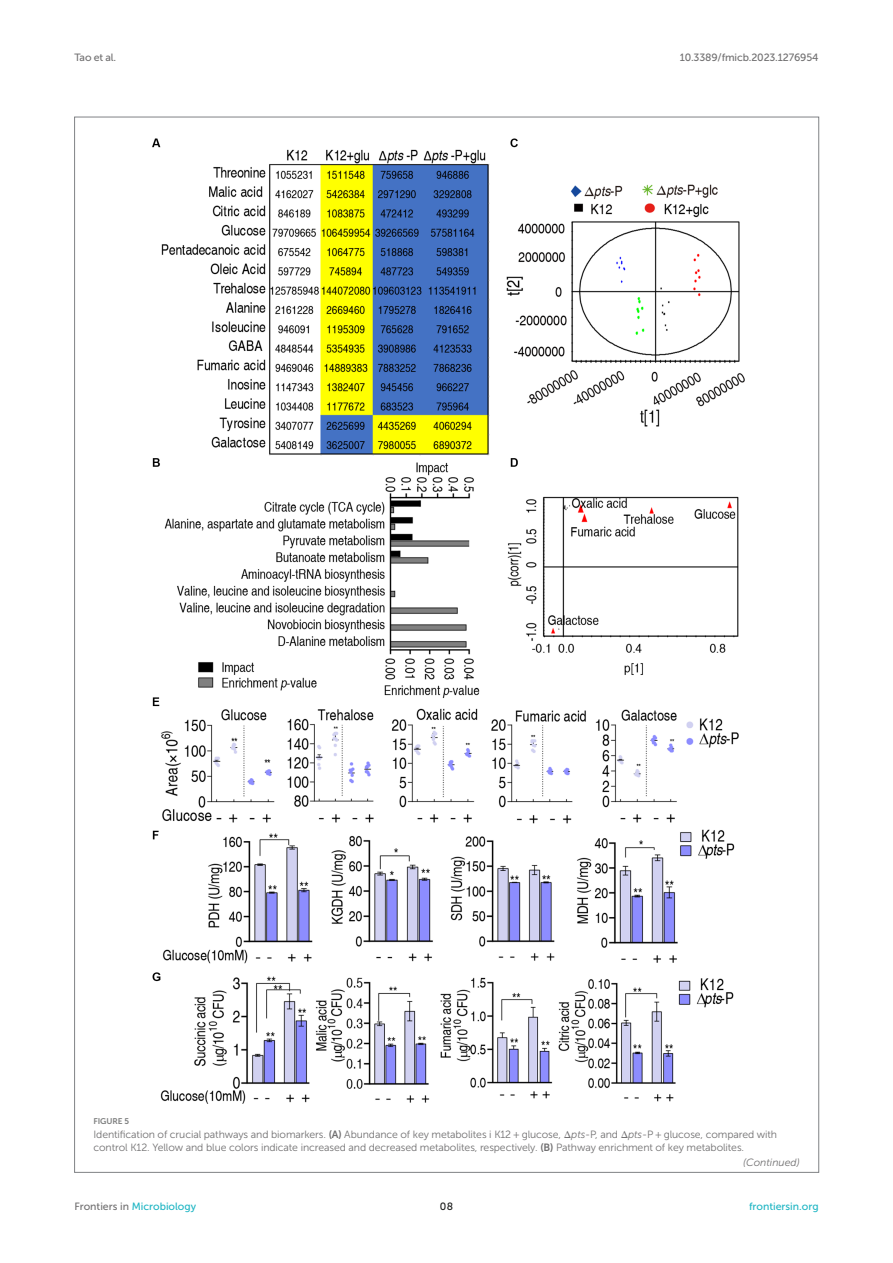
<style>
.page{position:relative;width:893px;height:1263px;background:#fff}
.page>*{position:absolute;margin:0;border:0;box-sizing:border-box;transform-origin:0 0}
.FIG_LEG{font:10.5px/13.5px "Museo Sans 300";letter-spacing:-.01em;color:#706f70}
.t1{font:10.5px "Museo Sans 500";color:#1db5c3}
.t2{font:10.5px "Museo Sans 500";letter-spacing:-.015em;color:#706f70}
.T_Continue{font:italic 10.5px "Museo Sans 300";color:#706f70}
.t3{font:10.5px "Museo Sans 500";color:#1b1c1b}
.FIG_HD{font:8.25px "Museo Sans 700";letter-spacing:-.01em;color:#7e7f7f}
.s1{font-family:"Museo Sans 700"}
.s2{font-family:"STIX General"}
.s3{font-style:italic}
.s4{color:#706f70}
</style>
<div class="page">
<img style="left:152px;top:138px;width:593px;height:966px">
<p class="t2" style="left:74px;top:51px;width:43px">Tao et al.</p>
<p class="t2" style="left:680px;top:51px;width:140px">10.3389/fmicb.2023.1276954</p>
<p class="FIG_HD" style="left:94px;top:1117px;width:37px">FIGURE 5</p>
<p class="FIG_LEG" style="left:94px;top:1127px;width:685px">Identification of crucial pathways and biomarkers. <span class="s1">(A)</span> Abundance of key metabolites i K12 + glucose, <span class="s2">Δ</span><span class="s3">pts</span>-P, and <span class="s2">Δ</span><span class="s3">pts</span>-P + glucose, compared with control K12. Yellow and blue colors indicate increased and decreased metabolites, respectively. <span class="s1">(B)</span> Pathway enrichment of key metabolites.</p>
<p class="T_Continue" style="left:743px;top:1157px;width:58px">(Continued)</p>
<p class="t1" style="left:74px;top:1200px;width:123px"><span class="s4">Frontiers in</span> Microbiology</p>
<p class="t3" style="left:440px;top:1200px;width:15px">08</p>
<p class="t1" style="left:749px;top:1200px;width:71px">frontiersin.org</p>
</div>
